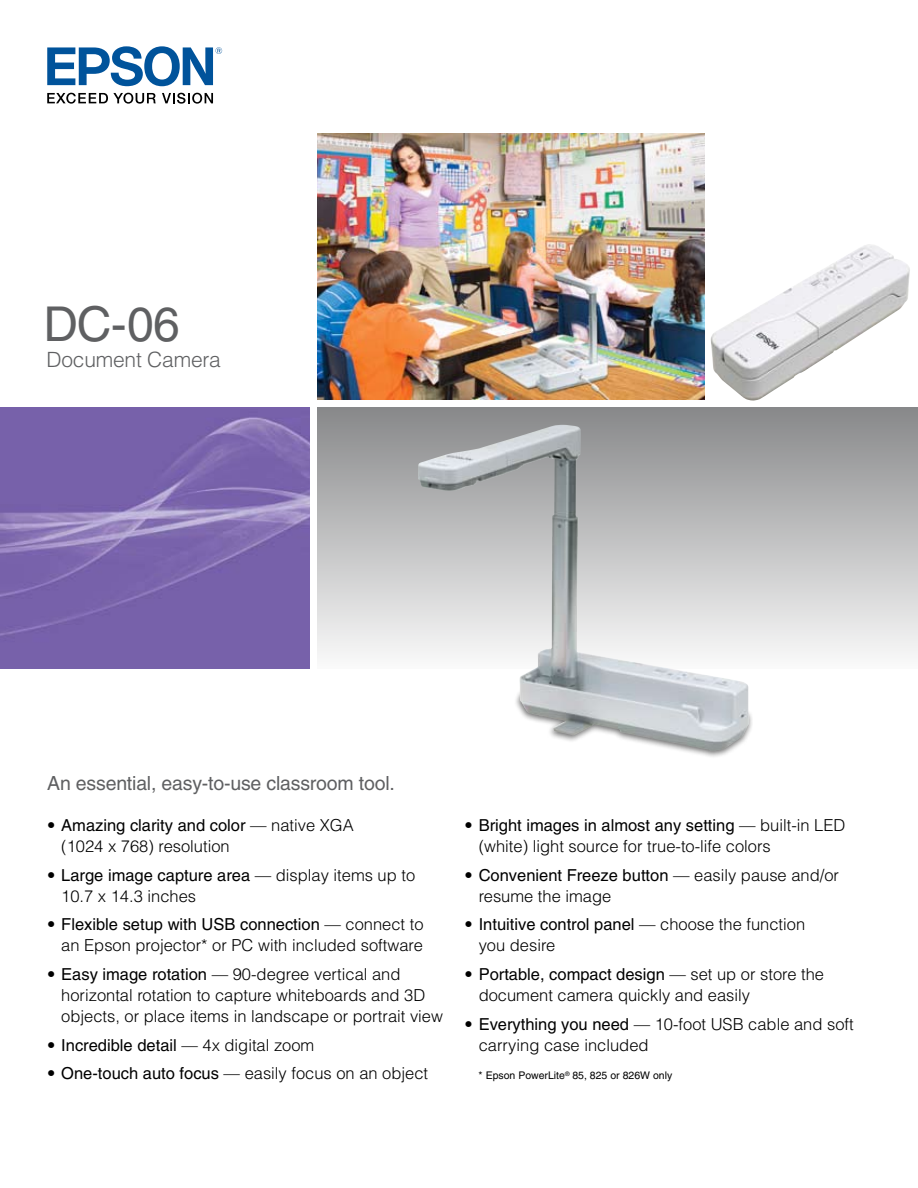
<style>
.page{position:relative;width:918px;height:1188px;background:#fff}
.page>*{position:absolute;margin:0;border:0;box-sizing:border-box;transform-origin:0 0}
.t1{font:48px "Helvetica";color:#5f6062}
.t2{font:300 21px "Helvetica";letter-spacing:-.01em;color:#5f6062}
.t3{font:19.5px "Helvetica";letter-spacing:-.01em;color:#5f6062}
.t4{font:300 16.5px/21px "Helvetica";color:#000}
.t5{font:16.5px "Helvetica";color:#000}
.t6{font:10.5px "Helvetica";color:#000}
.s1{font-weight:400}
.s2{font-weight:300}
</style>
<div class="page">
<img style="left:317px;top:134px;width:387px;height:266px">
<div style="left:317px;top:408px;width:601px;height:260px;background:linear-gradient(to bottom,#88888a,#f9fafa)"></div>
<svg style="left:47px;top:93px;width:109px;height:11px"></svg>
<svg style="left:162px;top:93px;width:51px;height:11px"></svg>
<svg style="left:47px;top:46px;width:175px;height:40px"></svg>
<div style="left:513px;top:674px;width:240px;height:85px;background:#000;opacity:.58"></div>
<img style="left:0;top:408px;width:309px;height:260px">
<img style="left:418px;top:426px;width:331px;height:325px">
<img style="left:711px;top:244px;width:199px;height:157px">
<h1 class="t1" style="left:44px;top:296px;width:138px">DC-06</h1>
<p class="t2" style="left:46px;top:346px;width:176px">Document Camera</p>
<p class="t3" style="left:47px;top:771px;width:349px">An essential, easy-to-use classroom tool.</p>
<p class="t4" style="left:61px;top:814px;width:294px;text-indent:-14px">• <span class="s1">Amazing clarity and color</span> — native XGA (1024 x 768) resolution</p>
<p class="t4" style="left:61px;top:864px;width:355px;text-indent:-14px">• <span class="s1">Large image capture area</span> — display items up to<br>10.7 x 14.3 inches</p>
<p class="t4" style="left:47px;top:914px;width:378px;text-align:right">• <span class="s1">Flexible setup with USB connection</span> — connect to an Epson projector* or PC with included software</p>
<p class="t4" style="left:61px;top:963px;width:383px;text-indent:-14px">• <span class="s1">Easy image rotation</span> — 90-degree vertical and horizontal rotation to capture whiteboards and 3D objects, or place items in landscape or portrait view</p>
<p class="t5" style="left:47px;top:1035px;width:269px"><span class="s2">•</span> Incredible detail <span class="s2">— 4x digital zoom</span></p>
<p class="t4" style="left:47px;top:1062px;width:382px">• <span class="s1">One-touch auto focus</span> — easily focus on an object</p>
<p class="t4" style="left:479px;top:814px;width:368px;text-indent:-14px">• <span class="s1">Bright images in almost any setting</span> — built-in LED (white) light source for true-to-life colors</p>
<p class="t4" style="left:479px;top:864px;width:362px;text-indent:-14px">• <span class="s1">Convenient Freeze button</span> — easily pause and/or resume the image</p>
<p class="t4" style="left:479px;top:914px;width:328px;text-indent:-14px">• <span class="s1">Intuitive control panel</span> — choose the function you desire</p>
<p class="t4" style="left:479px;top:963px;width:347px;text-indent:-14px">• <span class="s1">Portable, compact design</span> — set up or store the document camera quickly and easily</p>
<p class="t4" style="left:479px;top:1013px;width:377px;text-indent:-14px">• <span class="s1">Everything you need</span> — 10-foot USB cable and soft carrying case included</p>
<p class="t6" style="left:479px;top:1069px;width:195px">* Epson PowerLite<sup>®</sup> 85, 825 or 826W only</p>
</div>
